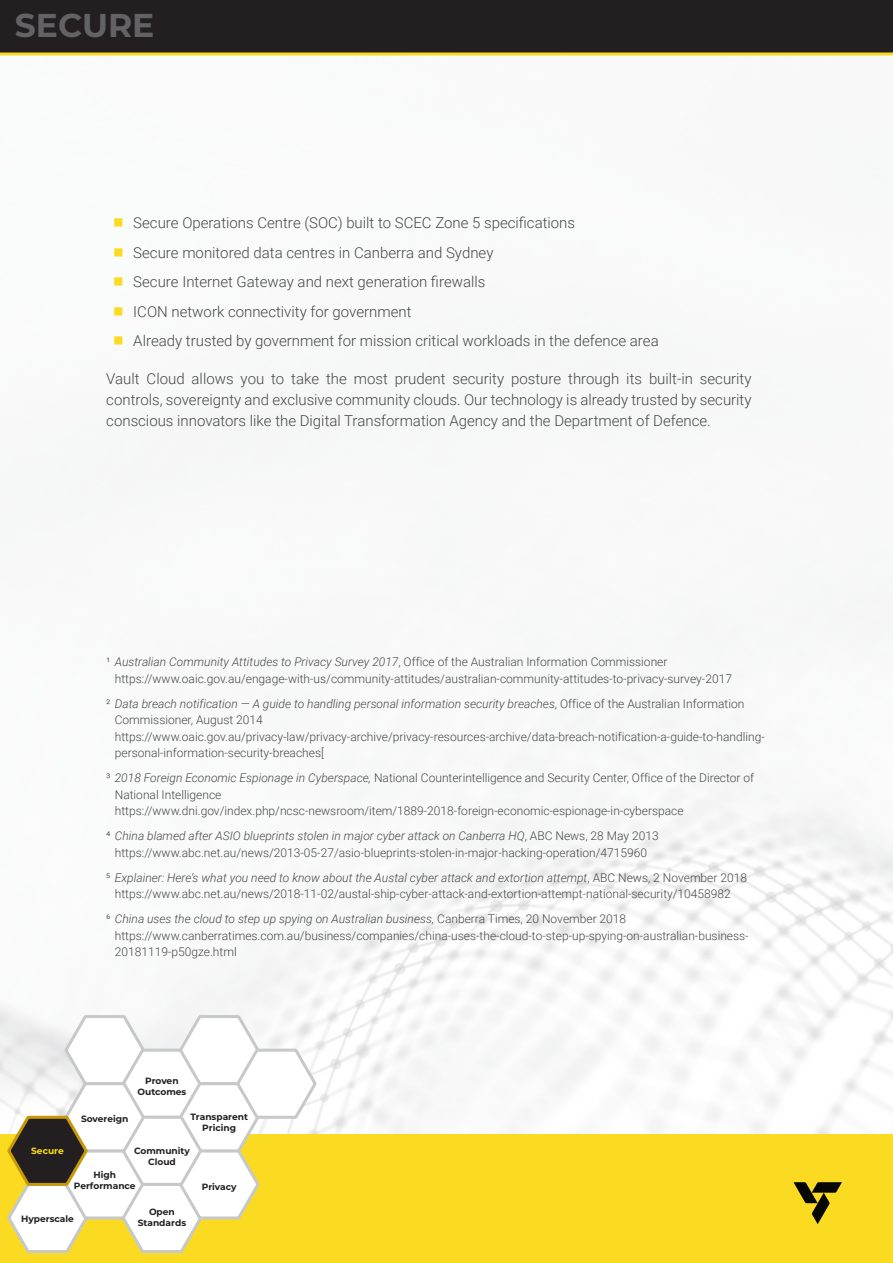
<style>
.page{position:relative;width:893px;height:1263px;background:#fff}
.page>*{position:absolute;margin:0;border:0;box-sizing:border-box;transform-origin:0 0}
.t1{font:700 33px "Montserrat";color:#636366}
.t2{font:300 15px/21px "Roboto";color:#464748;text-align:justify}
.MouseType{font:300 12px/16.5px "Roboto";color:#464748}
.t3{font:700 9px/10.8px "Montserrat";color:#231f20;text-align:center}
.t4{font:700 9px "Montserrat";color:#ffdd17}
.s1{font-family:"Montserrat";font-weight:900;font-size:21px;color:#fadb21}
.s2{font-style:italic}
</style>
<div class="page">
<div style="left:0;top:1134px;width:893px;height:129px;background:#fadb21"></div>
<svg style="left:793px;top:1182px;width:49px;height:42px"></svg>
<div style="left:0;top:0;width:893px;height:54px;background:#231f20"></div>
<hr style="left:0;top:53px;width:893px;height:3px;background:#fadb21">
<svg style="left:7px;top:1015px;width:309px;height:238px"></svg>
<p class="t1" style="left:15px;top:1px;width:141px">SECURE</p>
<p class="t2" style="left:112px;top:212px;width:465px"><span class="s1">■</span> Secure Operations Centre (SOC) built to SCEC Zone 5 specifications</p>
<p class="t2" style="left:112px;top:241px;width:383px"><span class="s1">■</span> Secure monitored data centres in Canberra and Sydney</p>
<p class="t2" style="left:112px;top:271px;width:375px"><span class="s1">■</span> Secure Internet Gateway and next generation firewalls</p>
<p class="t2" style="left:112px;top:300px;width:301px"><span class="s1">■</span> ICON network connectivity for government</p>
<p class="t2" style="left:112px;top:330px;width:548px"><span class="s1">■</span> Already trusted by government for mission critical workloads in the defence area</p>
<p class="t2" style="left:106px;top:368px;width:647px">Vault Cloud allows you to take the most prudent security posture through its built-in security controls, sovereignty and exclusive community clouds. Our technology is already trusted by security conscious innovators like the Digital Transformation Agency and the Department of Defence.</p>
<p class="MouseType" style="left:115px;top:653px;width:619px;text-indent:-9px">¹ <span class="s2">Australian Community Attitudes to Privacy Survey 2017</span>, Office of the Australian Information Commissioner https://www.oaic.gov.au/engage-with-us/community-attitudes/australian-community-attitudes-to-privacy-survey-2017</p>
<p class="MouseType" style="left:115px;top:695px;width:651px;text-indent:-9px">² <span class="s2">Data breach notification — A guide to handling personal information security breaches</span>, Office of the Australian Information Commissioner, August 2014 https://www.oaic.gov.au/privacy-law/privacy-archive/privacy-resources-archive/data-breach-notification-a-guide-to-handling&shy;personal-information-security-breaches[</p>
<p class="MouseType" style="left:115px;top:769px;width:641px;text-indent:-9px">³ <span class="s2">2018 Foreign Economic Espionage in Cyberspace,</span> National Counterintelligence and Security Center, Office of the Director of<br>National Intelligence https://www.dni.gov/index.php/ncsc-newsroom/item/1889-2018-foreign-economic-espionage-in-cyberspace</p>
<p class="MouseType" style="left:106px;top:827px;width:554px;text-align:center">4 <span class="s2">China blamed after ASIO blueprints stolen in major cyber attack on Canberra HQ</span>, ABC News, 28 May 2013 https://www.abc.net.au/news/2013-05-27/asio-blueprints-stolen-in-major-hacking-operation/4715960</p>
<p class="MouseType" style="left:115px;top:869px;width:634px;text-indent:-9px">5 <span class="s2">Explainer: Here’s what you need to know about the Austal cyber attack and extortion attempt</span>, ABC News, 2 November 2018 https://www.abc.net.au/news/2018-11-02/austal-ship-cyber-attack-and-extortion-attempt-national-security/10458982</p>
<p class="MouseType" style="left:115px;top:910px;width:635px;text-indent:-9px">6 <span class="s2">China uses the cloud to step up spying on Australian business,</span> Canberra Times, 20 November 2018 https://www.canberratimes.com.au/business/companies/china-uses-the-cloud-to-step-up-spying-on-australian-business-<br>20181119-p50gze.html</p>
<p class="t4" style="left:31px;top:1144px;width:34px">Secure</p>
<p class="t3" style="left:81px;top:1113px;width:49px">Sovereign</p>
<p class="t3" style="left:137px;top:1075px;width:50px">Proven<br>Outcomes</p>
<p class="t3" style="left:190px;top:1111px;width:59px">Transparent<br>Pricing</p>
<p class="t3" style="left:134px;top:1145px;width:57px">Community<br>Cloud</p>
<p class="t3" style="left:74px;top:1169px;width:63px">High<br>Performance</p>
<p class="t3" style="left:202px;top:1180px;width:36px">Privacy</p>
<p class="t3" style="left:21px;top:1213px;width:54px">Hyperscale</p>
<p class="t3" style="left:138px;top:1206px;width:50px">Open<br>Standards</p>
</div>
